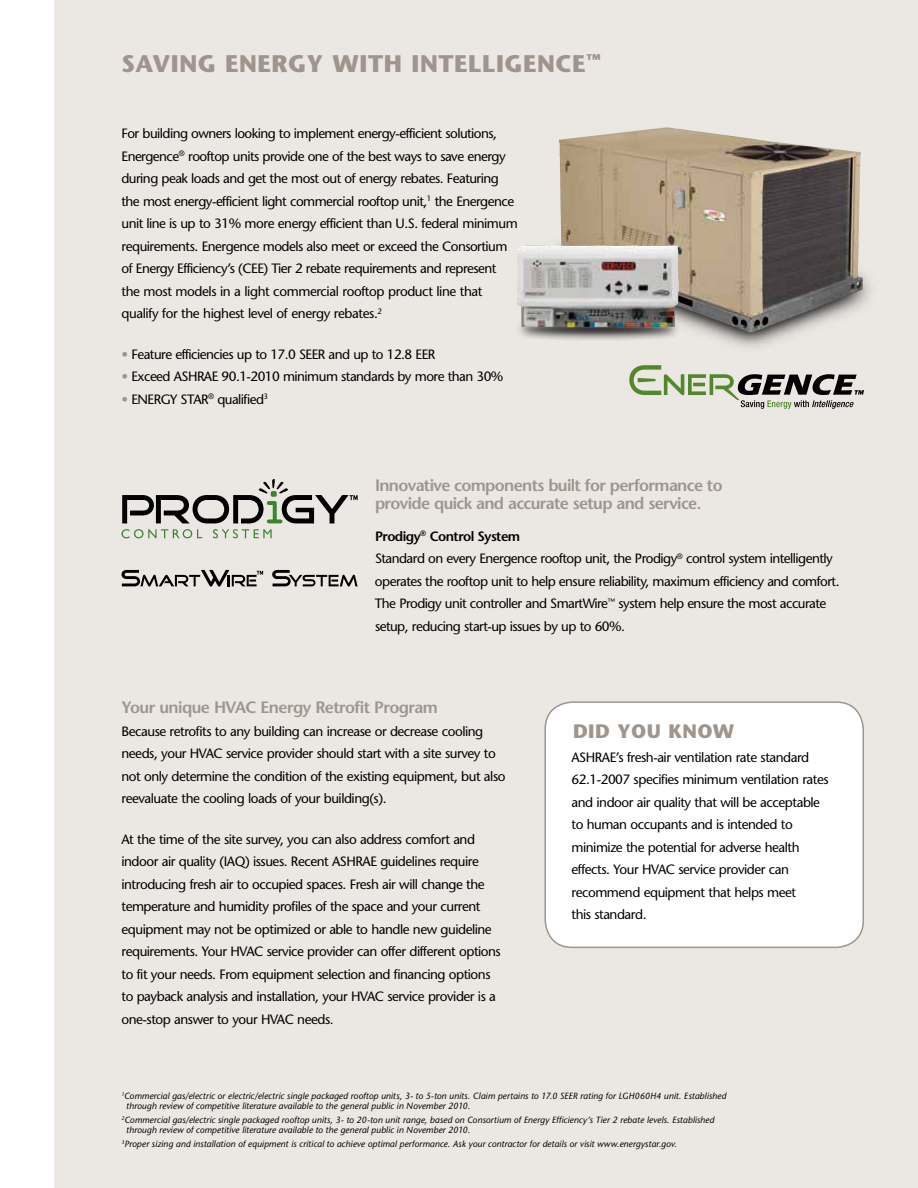
<style>
.page{position:relative;width:918px;height:1188px;background:#fff}
.page>*{position:absolute;margin:0;border:0;box-sizing:border-box;transform-origin:0 0}
.t1{font:700 24px "Stone Sans Std";letter-spacing:.025em;color:#9f958c}
.t2{font:700 19.5px "Stone Sans Std";color:#9f958c}
.t3{font:600 16.5px/18px "Stone Sans Std";letter-spacing:-.04em;color:#9f958c}
.t4{font:700 13.95px "Stone Sans Std";color:#9f958c}
.t5{font:500 13.5px/22.5px "Stone Sans Std";letter-spacing:-.035em;color:#000}
.t6{font:italic 500 9px/10.5px "Stone Sans Std";letter-spacing:.005em;color:#000}
.s1{color:#9f958c}
.s2{font-weight:600}
</style>
<div class="page">
<div style="left:54px;top:0;width:864px;height:1188px;background:#ebe7e3"></div>
<svg style="left:122px;top:479px;width:236px;height:44px"></svg>
<svg style="left:122px;top:529px;width:80px;height:9px"></svg>
<svg style="left:213px;top:529px;width:59px;height:9px"></svg>
<svg style="left:629px;top:365px;width:235px;height:44px"></svg>
<svg style="left:705px;top:275px;width:166px;height:71px"></svg>
<img style="left:559px;top:127px;width:304px;height:206px">
<div style="left:545px;top:702px;width:318px;height:245px;background:#fff;border-radius:27px"></div>
<div style="left:544px;top:701px;width:320px;height:247px;border:2px solid #9f958c;border-radius:27px"></div>
<svg style="left:122px;top:570px;width:141px;height:17px"></svg>
<svg style="left:272px;top:570px;width:86px;height:17px"></svg>
<svg style="left:519px;top:317px;width:162px;height:23px"></svg>
<img style="left:517px;top:246px;width:162px;height:81px">
<h1 class="t1" style="left:122px;top:49px;width:31px">SAVING</h1>
<h1 class="t1" style="left:225px;top:49px;width:32px">ENERGY</h1>
<h1 class="t1" style="left:333px;top:49px;width:42px">WITH</h1>
<h1 class="t1" style="left:411px;top:49px;width:25px">INTE</h1>
<h1 class="t1" style="left:468px;top:49px;width:44px">LLIGENCE</h1>
<p class="t4" style="left:586px;top:50px;width:16px">™</p>
<p class="t5" style="left:121px;top:122px;width:398px">For building owners looking to implement energy-efficient solutions, Energence<sup>®</sup> rooftop units provide one of the best ways to save energy during peak loads and get the most out of energy rebates. Featuring the most energy-efficient light commercial rooftop unit,<sup>1</sup> the Energence unit line is up to 31% more energy efficient than U.S. federal minimum requirements. Energence models also meet or exceed the Consortium of Energy Efficiency’s (CEE) Tier 2 rebate requirements and represent the most models in a light commercial rooftop product line that qualify for the highest level of energy rebates.<sup>2</sup></p>
<p class="t5" style="left:121px;top:343px;width:315px"><span class="s1">•</span> Feature efficiencies up to 17.0 SEER and up to 12.8 EER</p>
<p class="t5" style="left:121px;top:365px;width:383px"><span class="s1">•</span> Exceed ASHRAE 90.1-2010 minimum standards by more than 30%</p>
<p class="t5" style="left:121px;top:388px;width:148px"><span class="s1">•</span> ENERGY STAR<sup>®</sup> qualified<sup>3</sup></p>
<p class="t3" style="left:375px;top:477px;width:349px">Innovative components built for performance to provide quick and accurate setup and service.</p>
<p class="t5" style="left:375px;top:525px;width:466px"><span class="s2">Prodigy</span><sup>®</sup> <span class="s2">Control System<br></span>Standard on every Energence rooftop unit, the Prodigy<sup>®</sup> control system intelligently operates the rooftop unit to help ensure reliability, maximum efficiency and comfort.<br>The Prodigy unit controller and SmartWire<sup>™</sup> system help ensure the most accurate setup, reducing start-up issues by up to 60%.</p>
<p class="t3" style="left:122px;top:698px;width:318px">Your unique HVAC Energy Retrofit Program</p>
<p class="t5" style="left:122px;top:720px;width:386px">Because retrofits to any building can increase or decrease cooling needs, your HVAC service provider should start with a site survey to not only determine the condition of the existing equipment, but also reevaluate the cooling loads of your building(s).</p>
<p class="t5" style="left:122px;top:828px;width:381px">At the time of the site survey, you can also address comfort and indoor air quality (IAQ) issues. Recent ASHRAE guidelines require introducing fresh air to occupied spaces. Fresh air will change the temperature and humidity profiles of the space and your current equipment may not be optimized or able to handle new guideline requirements. Your HVAC service provider can offer different options to fit your needs. From equipment selection and financing options to payback analysis and installation, your HVAC service provider is a one-stop answer to your HVAC needs.</p>
<h2 class="t2" style="left:573px;top:719px;width:60px">DI D YOU</h2>
<h2 class="t2" style="left:668px;top:719px;width:32px">KNOW</h2>
<p class="t5" style="left:572px;top:746px;width:259px">ASHRAE’s fresh-air ventilation rate standard 62.1-2007 specifies minimum ventilation rates and indoor air quality that will be acceptable to human occupants and is intended to minimize the potential for adverse health effects. Your HVAC service provider can recommend equipment that helps meet<br>this standard.</p>
<p class="t6" style="left:126px;top:1090px;width:602px;text-indent:-5px"><sup>1</sup>Commercial gas/electric or electric/electric single packaged rooftop units, 3- to 5-ton units. Claim pertains to 17.0 SEER rating for LGH060H4 unit. Established through review of competitive literature available to the general public in November 2010.</p>
<p class="t6" style="left:126px;top:1114px;width:590px;text-indent:-5px"><sup>2</sup>Commercial gas/electric single packaged rooftop units, 3- to 20-ton unit range, based on Consortium of Energy Efficiency’s Tier 2 rebate levels. Established through review of competitive literature available to the general public in November 2010.</p>
<p class="t6" style="left:122px;top:1138px;width:557px"><sup>3</sup>Proper sizing and installation of equipment is critical to achieve optimal performance. Ask your contractor for details or visit www.energystar.gov.</p>
</div>
